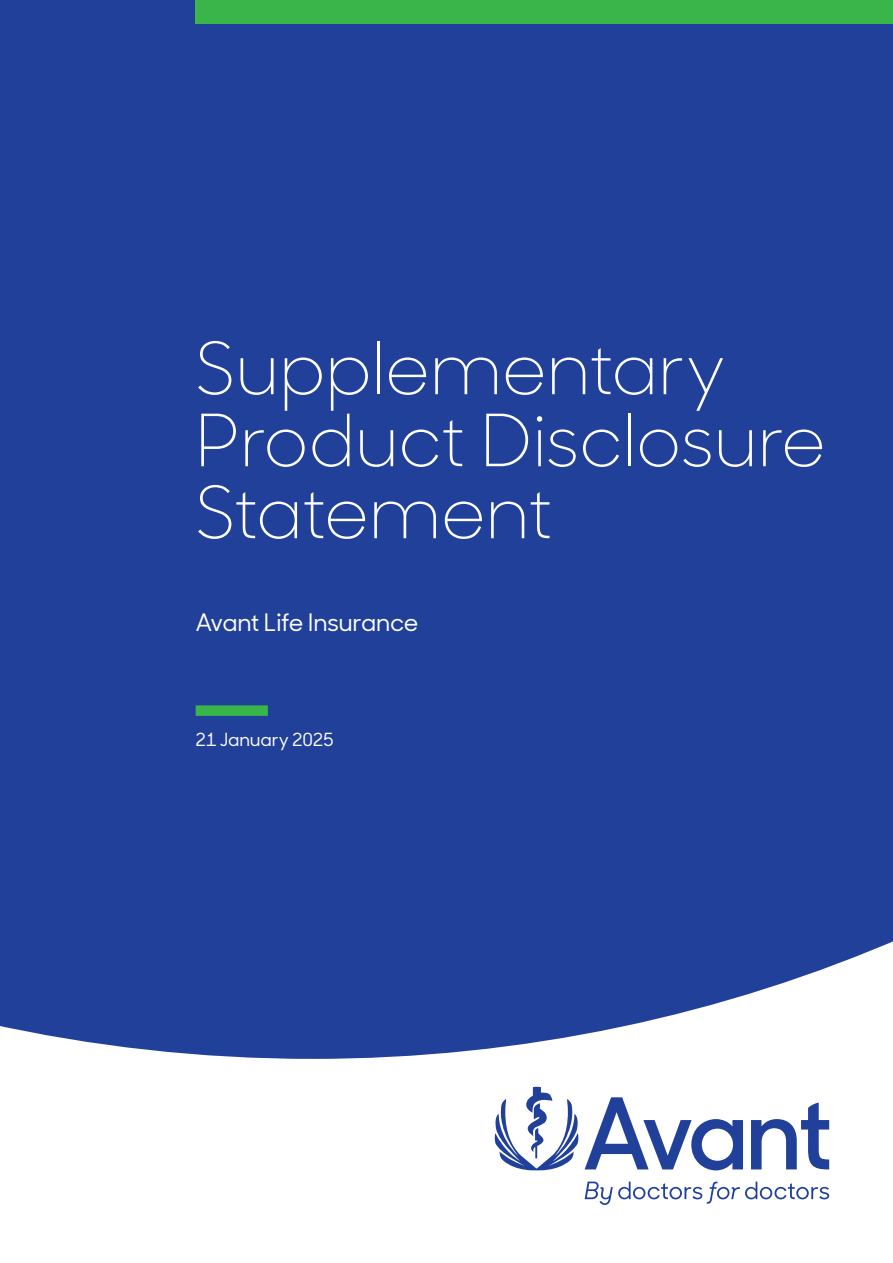
<style>
.page{position:relative;width:893px;height:1263px;background:#fff}
.page>*{position:absolute;margin:0;border:0;box-sizing:border-box;transform-origin:0 0}
.Cover_Title{font:300 72px/72px "Sharp Sans Display No 1";color:#fff}
.Cover_Sub_Text{font:500 24px "Sharp Sans Display No 1";letter-spacing:-.01em;color:#fff}
.Version___Date{font:500 18px "Sharp Sans Display No 1";letter-spacing:-.01em;color:#fff}
</style>
<div class="page">
<div style="left:0;top:0;width:893px;height:1059px;background:#21409a"></div>
<svg style="left:494px;top:1086px;width:85px;height:85px"></svg>
<svg style="left:585px;top:1097px;width:244px;height:73px"></svg>
<svg style="left:585px;top:1181px;width:244px;height:24px"></svg>
<div style="left:196px;top:0;width:697px;height:23px;background:#39b54a"></div>
<div style="left:196px;top:705px;width:72px;height:11px;background:#39b54a"></div>
<p class="Cover_Title" style="left:196px;top:328px;width:632px">Supplementary<br>Product Disclosure<br>Statement</p>
<p class="Cover_Sub_Text" style="left:196px;top:604px;width:225px">Avant Life Insurance</p>
<p class="Version___Date" style="left:196px;top:726px;width:140px">21 January 2025</p>
</div>
